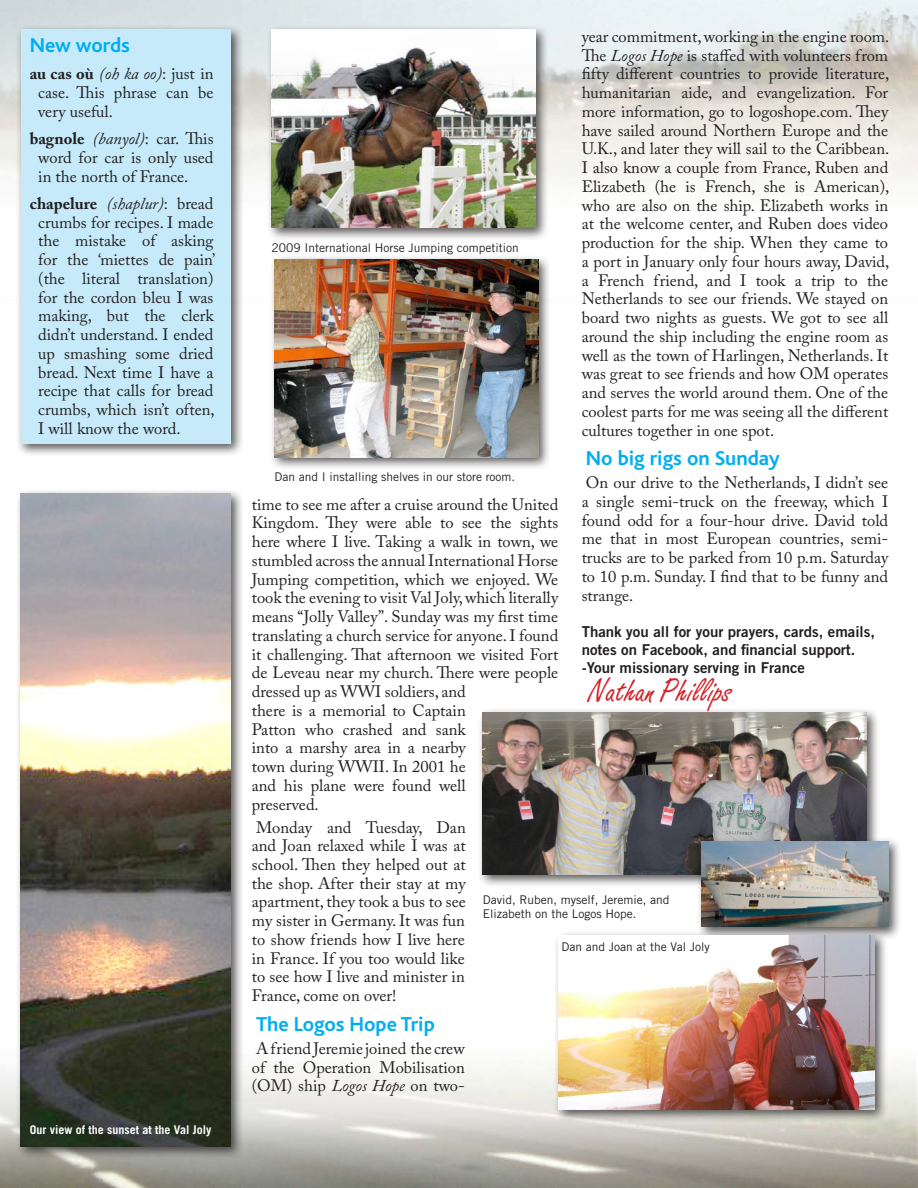
<style>
.page{position:relative;width:918px;height:1188px;background:#fff}
.page>*{position:absolute;margin:0;border:0;box-sizing:border-box;transform-origin:0 0}
.t1{font:34.5px "Freestyle Script";color:#d1232a}
.Texte{font:700 21px "Bliss";color:#00aeef}
.new_word_list{font:700 21px "Bliss";letter-spacing:-.005em;color:#00aeef}
.Texte-2{font:16.5px/18.8px "Adobe Caslon Pro";color:#231f20;text-align:justify}
.new_word_list-2{font:16.5px/18.8px "Adobe Caslon Pro";color:#231f20;text-align:justify}
.t2{font:15px/18px "Trade Gothic Bold Two";color:#231f20}
.t3{font:12px/14.4px "Trade Gothic";color:#231f20}
.t4{font:700 12px "Trade Gothic";color:#fff}
.s1{font-weight:700}
.s2{font-style:italic}
</style>
<div class="page">
<img style="left:0;top:0;width:918px;height:1188px">
<div style="left:478px;top:707px;width:402px;height:180px;background:#231f20;opacity:.75"></div>
<img style="left:483px;top:712px;width:384px;height:162px">
<div style="left:696px;top:837px;width:205px;height:103px;background:#231f20;opacity:.75"></div>
<img style="left:701px;top:842px;width:187px;height:85px">
<div style="left:16px;top:24px;width:227px;height:432px;background:#231f20;opacity:.75"></div>
<div style="left:21px;top:29px;width:210px;height:414px;background:#c6eafa"></div>
<div style="left:553px;top:930px;width:335px;height:193px;background:#231f20;opacity:.75"></div>
<img style="left:558px;top:936px;width:317px;height:174px">
<div style="left:266px;top:25px;width:282px;height:216px;background:#231f20;opacity:.75"></div>
<img style="left:272px;top:30px;width:263px;height:197px">
<div style="left:16px;top:488px;width:227px;height:672px;background:#231f20;opacity:.75"></div>
<img style="left:21px;top:493px;width:210px;height:654px">
<div style="left:269px;top:254px;width:282px;height:216px;background:#231f20;opacity:.75"></div>
<img style="left:274px;top:259px;width:264px;height:198px">
<p class="new_word_list" style="left:30px;top:34px;width:102px">New words</p>
<p class="new_word_list-2" style="left:38px;top:64px;width:177px;text-indent:-8px"><span class="s1">au cas où</span> <span class="s2">(oh ka oo)</span>: just in case. This phrase can be very useful.</p>
<p class="new_word_list-2" style="left:38px;top:129px;width:177px;text-indent:-8px"><span class="s1">bagnole</span> <span class="s2">(banyol)</span>: car. This word for car is only used in the north of France.</p>
<p class="new_word_list-2" style="left:38px;top:194px;width:178px;text-indent:-8px"><span class="s1">chapelure</span> <span class="s2">(shaplur)</span>: bread crumbs for recipes. I made the mistake of asking for the ‘miettes de pain’ (the literal translation) for the cordon bleu I was making, but the clerk didn’t understand. I ended up smashing some dried bread. Next time I have a recipe that calls for bread crumbs, which isn’t often, I will know the word.</p>
<p class="t4" style="left:30px;top:1122px;width:183px">Our view of the sunset at the Val Joly</p>
<p class="Texte-2" style="left:582px;top:27px;width:309px">year commitment, working in the engine room.<br>The <span class="s2">Logos Hope</span> is staffed with volunteers from fifty different countries to provide literature, humanitarian aide, and evangelization. For more information, go to logoshope.com. They have sailed around Northern Europe and the U.K., and later they will sail to the Caribbean.<br>I also know a couple from France, Ruben and Elizabeth (he is French, she is American), who are also on the ship. Elizabeth works in at the welcome center, and Ruben does video production for the ship. When they came to a port in January only four hours away, David, a French friend, and I took a trip to the Netherlands to see our friends. We stayed on board two nights as guests. We got to see all around the ship including the engine room as well as the town of Harlingen, Netherlands. It was great to see friends and how OM operates and serves the world around them. One of the coolest parts for me was seeing all the different cultures together in one spot.</p>
<p class="Texte" style="left:586px;top:447px;width:195px">No big rigs on Sunday</p>
<p class="Texte-2" style="left:582px;top:473px;width:308px">On our drive to the Netherlands, I didn’t see a single semi-truck on the freeway, which I found odd for a four-hour drive. David told me that in most European countries, semi&shy;trucks are to be parked from 10 p.m. Saturday to 10 p.m. Sunday. I find that to be funny and strange.</p>
<p class="t2" style="left:582px;top:623px;width:295px">Thank you all for your prayers, cards, emails, notes on Facebook, and financial support.</p>
<p class="t2" style="left:582px;top:659px;width:225px">-Your missionary serving in France</p>
<p class="t3" style="left:272px;top:240px;width:249px">2009 International Horse Jumping competition</p>
<p class="t3" style="left:274px;top:470px;width:242px">Dan and I installing shelves in our store room.</p>
<p class="Texte-2" style="left:252px;top:495px;width:308px;text-align:left">time to see me after a cruise around the United Kingdom. They were able to see the sights here where I live. Taking a walk in town, we stumbled across the annual International Horse Jumping competition, which we enjoyed. We took the evening to visit Val Joly, which literally means “Jolly Valley”. Sunday was my first time translating a church service for anyone. I found it challenging. That afternoon we visited Fort de Leveau near my church. There were people dressed up as WWI soldiers, and<br>there is a memorial to Captain<br>Patton who crashed and sank<br>into a marshy area in a nearby<br>town during WWII. In 2001 he<br>and his plane were found well<br>preserved.</p>
<p class="Texte-2" style="left:252px;top:817px;width:216px">Monday and Tuesday, Dan and Joan relaxed while I was at school. Then they helped out at the shop. After their stay at my apartment, they took a bus to see my sister in Germany. It was fun to show friends how I live here in France. If you too would like to see how I live and minister in France, come on over!</p>
<p class="Texte" style="left:256px;top:1013px;width:180px">The Logos Hope Trip</p>
<p class="Texte-2" style="left:252px;top:1039px;width:214px">A friend Jeremie joined the crew of the Operation Mobilisation (OM) ship <span class="s2">Logos Hope</span> on two-</p>
<p class="t1" style="left:588px;top:671px;width:145px">Nathan Phillips</p>
<p class="t3" style="left:483px;top:892px;width:188px">David, Ruben, myself, Jeremie, and<br>Elizabeth on the Logos Hope.</p>
<p class="t3" style="left:562px;top:940px;width:150px">Dan and Joan at the Val Joly</p>
</div>
